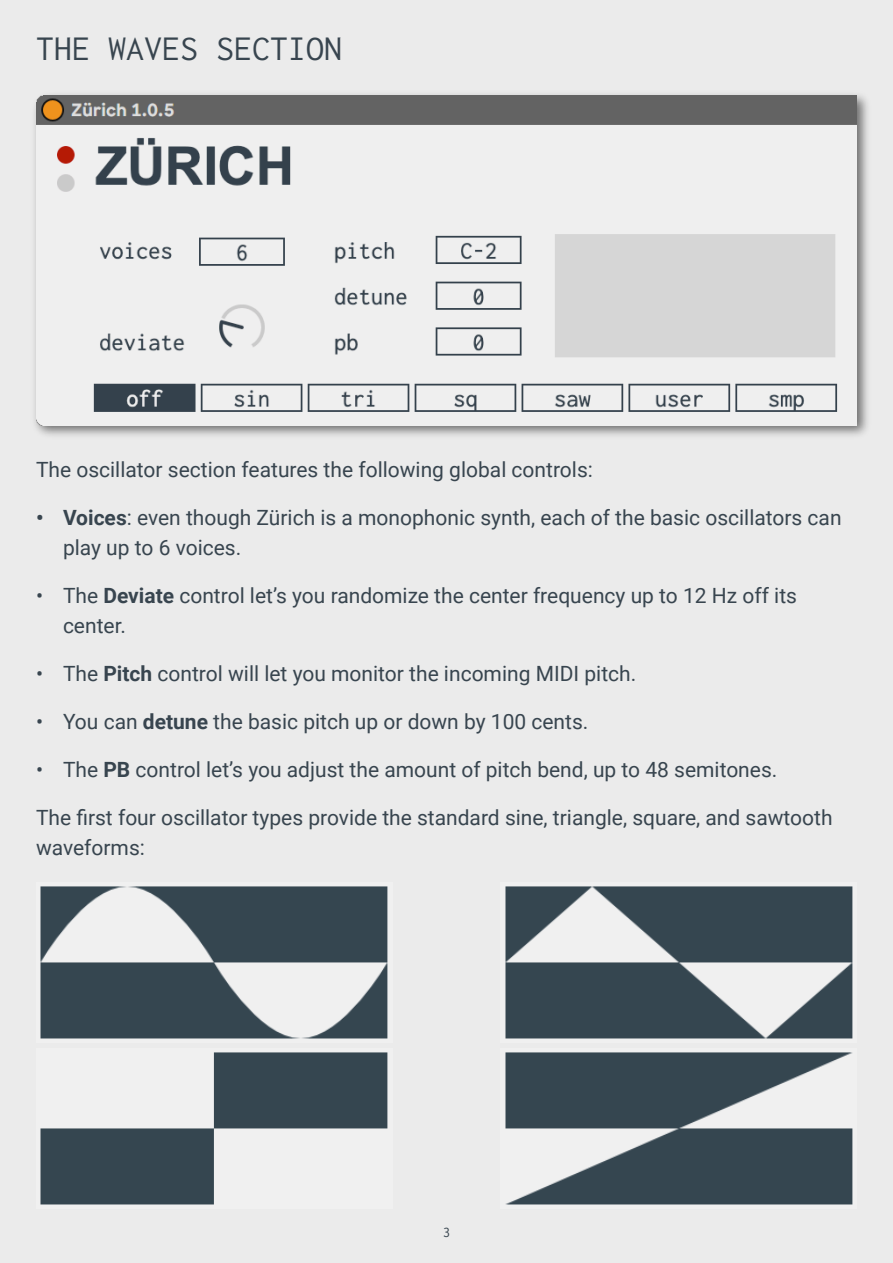
<style>
.page{position:relative;width:893px;height:1263px;background:#ebebeb}
.page>*{position:absolute;margin:0;border:0;box-sizing:border-box;transform-origin:0 0}
.t1{font:36px "Inconsolata";color:#38454f}
.t2{font:21px/30px "Roboto";color:#38454f}
.t3{font:15px "Inconsolata";color:#38454f}
.s1{font-weight:700}
</style>
<div class="page">
<img style="left:34px;top:94px;width:834px;height:342px">
<img style="left:36px;top:96px;width:821px;height:329px">
<img style="left:40px;top:886px;width:348px;height:153px">
<img style="left:505px;top:886px;width:348px;height:153px">
<img style="left:40px;top:1052px;width:348px;height:153px">
<img style="left:505px;top:1052px;width:348px;height:153px">
<h1 class="t1" style="left:36px;top:29px;width:308px">THE WAVES SECTION</h1>
<p class="t2" style="left:36px;top:457px;width:558px">The oscillator section features the following global controls:</p>
<p class="t2" style="left:63px;top:505px;width:780px;text-indent:-27px"><span class="s1">• Voices</span>: even though Zürich is a monophonic synth, each of the basic oscillators can play up to 6 voices.</p>
<p class="t2" style="left:63px;top:583px;width:735px;text-indent:-27px">• The <span class="s1">Deviate</span> control let’s you randomize the center frequency up to 12 Hz off its center.</p>
<p class="t2" style="left:36px;top:661px;width:602px">• The <span class="s1">Pitch</span> control will let you monitor the incoming MIDI pitch.</p>
<p class="t2" style="left:36px;top:709px;width:554px">• You can <span class="s1">detune</span> the basic pitch up or down by 100 cents.</p>
<p class="t2" style="left:36px;top:757px;width:743px">• The <span class="s1">PB</span> control let’s you adjust the amount of pitch bend, up to 48 semitones.</p>
<p class="t2" style="left:36px;top:805px;width:798px">The first four oscillator types provide the standard sine, triangle, square, and sawtooth waveforms:</p>
<p class="t3" style="left:443px;top:1224px;width:9px">3</p>
</div>
